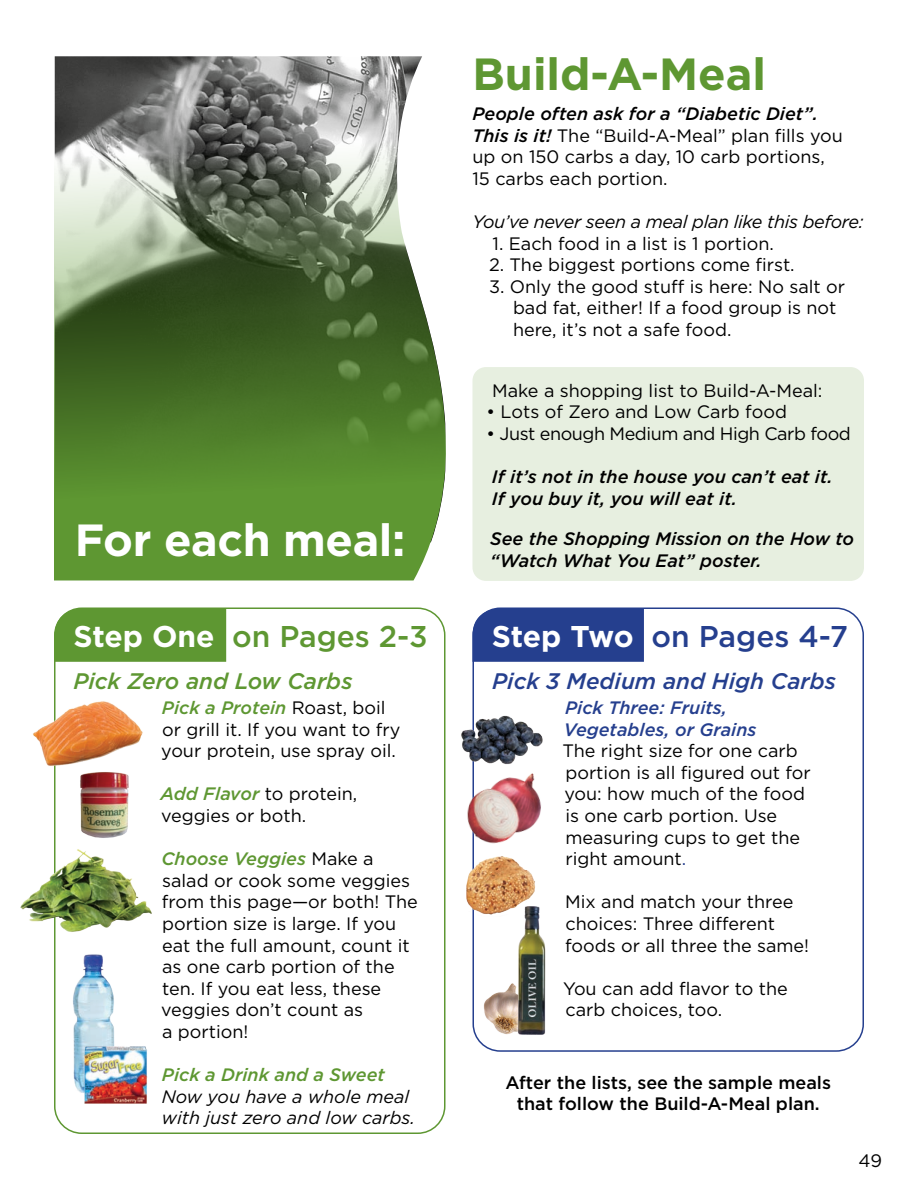
<style>
.page{position:relative;width:918px;height:1188px;background:#fff}
.page>*{position:absolute;margin:0;border:0;box-sizing:border-box;transform-origin:0 0}
.t1{font:700 45px "Gotham";color:#5e9732}
.t2{font:700 45px "Gotham";letter-spacing:-.01em;color:#fff}
.t3{font:500 30px "Gotham";color:#5e9732}
.t4{font:500 30px "Gotham";color:#253f8e}
.t5{font:italic 500 22.5px "Gotham";color:#253f8e}
.t6{font:italic 500 22.5px "Gotham";color:#5e9732}
.t7{font:18px/21.6px "Gotham";color:#000}
.t8{font:italic 500 18px/21.6px "Gotham";color:#000}
.t9{font:500 18px/21.6px "Gotham";color:#000;text-align:center}
.t10{font:italic 18px/21.6px "Gotham";color:#000}
.t11{font:italic 18px "Gotham";letter-spacing:-.02em;color:#000}
.t12{font:italic 500 18px/21.6px "Gotham";color:#253f8e}
.t13{font:18px "Gotham";letter-spacing:-.025em;color:#000}
.t14{font:italic 500 18px "Gotham";color:#5e9732}
.s1{font-weight:500;font-style:italic}
.s2{font-weight:700;color:#fff}
.s3{font-weight:500;font-style:italic;color:#5e9732}
.s4{color:#253f8e}
</style>
<div class="page">
<div style="left:473px;top:608px;width:171px;height:54px;background:#253f8e"></div>
<div style="left:55px;top:608px;width:171px;height:54px;background:#5e9732"></div>
<img style="left:73px;top:954px;width:42px;height:139px">
<div style="left:472px;top:367px;width:392px;height:214px;background:#e7efe0;border-radius:14px"></div>
<svg style="left:54px;top:56px;width:392px;height:525px;background:#6e8959"></svg>
<div style="left:54px;top:608px;width:392px;height:526px;border:2px solid #5e9732;border-radius:27px"></div>
<div style="left:472px;top:608px;width:392px;height:444px;border:2px solid #253f8e;border-radius:27px"></div>
<img style="left:33px;top:687px;width:110px;height:88px">
<img style="left:467px;top:766px;width:74px;height:84px">
<img style="left:83px;top:1045px;width:64px;height:59px">
<img style="left:20px;top:839px;width:132px;height:103px">
<img style="left:76px;top:770px;width:57px;height:68px">
<img style="left:466px;top:852px;width:69px;height:69px">
<img style="left:484px;top:986px;width:26px;height:48px">
<img style="left:510px;top:906px;width:36px;height:129px">
<img style="left:461px;top:713px;width:82px;height:53px">
<p class="t1" style="left:472px;top:44px;width:295px">Build-A-Meal</p>
<p class="t7" style="left:472px;top:102px;width:372px"><span class="s1">People often ask for a “Diabetic Diet”.<br>This is it!</span> The “Build-A-Meal” plan fills you up on 150 carbs a day, 10 carb portions,</p>
<p class="t7" style="left:472px;top:167px;width:197px">15 carbs each portion.</p>
<p class="t11" style="left:472px;top:210px;width:393px">You’ve never seen a meal plan like this before:</p>
<p class="t7" style="left:493px;top:232px;width:283px">1. Each food in a list is 1 portion.</p>
<p class="t7" style="left:489px;top:254px;width:307px">2. The biggest portions come first.</p>
<p class="t7" style="left:513px;top:275px;width:334px;text-indent:-24px">3. Only the good stuff is here: No salt or bad fat, either! If a food group is not here, it’s not a safe food.</p>
<p class="t7" style="left:492px;top:379px;width:332px">Make a shopping list to Build-A-Meal:</p>
<p class="t7" style="left:487px;top:401px;width:302px">• Lots of Zero and Low Carb food</p>
<p class="t13" style="left:487px;top:422px;width:366px">• Just enough Medium and High Carb food</p>
<p class="t8" style="left:492px;top:466px;width:342px">If it’s not in the house you can’t eat it.</p>
<p class="t8" style="left:492px;top:487px;width:246px">If you buy it, you will eat it.</p>
<p class="t2" style="left:75px;top:510px;width:332px">For each meal:</p>
<p class="t8" style="left:490px;top:528px;width:365px">See the Shopping Mission on the How to “Watch What You Eat” poster.</p>
<p class="t3" style="left:73px;top:616px;width:356px"><span class="s2">Step One</span> on Pages 2-3</p>
<p class="t6" style="left:73px;top:666px;width:281px">Pick Zero and Low Carbs</p>
<p class="t7" style="left:161px;top:696px;width:241px"><span class="s3">Pick a Protein</span> Roast, boil or grill it. If you want to fry your protein, use spray oil.</p>
<p class="t7" style="left:161px;top:783px;width:198px"><span class="s3">Add Flavor</span> to protein, veggies or both.</p>
<p class="t7" style="left:161px;top:848px;width:258px"><span class="s3">Choose Veggies</span> Make a salad or cook some veggies from this page—or both! The portion size is large. If you eat the full amount, count it as one carb portion of the ten. If you eat less, these veggies don’t count as</p>
<p class="t7" style="left:162px;top:1020px;width:88px">a portion!</p>
<p class="t14" style="left:162px;top:1063px;width:224px">Pick a Drink and a Sweet</p>
<p class="t10" style="left:162px;top:1085px;width:255px">Now you have a whole meal with just zero and low carbs.</p>
<p class="t4" style="left:492px;top:616px;width:358px"><span class="s2">Step Two</span> on Pages 4-7</p>
<p class="t5" style="left:492px;top:666px;width:345px">Pick 3 Medium and High Carbs</p>
<p class="t12" style="left:564px;top:697px;width:194px">Pick Three: Fruits,<br>Vegetables, or Grains</p>
<p class="t7" style="left:562px;top:740px;width:250px">The right size for one carb portion is all figured out for you: how much of the food is one carb portion. Use measuring cups to get the right amount<span class="s4">.</span></p>
<p class="t7" style="left:565px;top:891px;width:246px">Mix and match your three choices: Three different foods or all three the same!</p>
<p class="t7" style="left:563px;top:977px;width:226px">You can add flavor to the carb choices, too.</p>
<p class="t9" style="left:505px;top:1071px;width:327px">After the lists, see the sample meals that follow the Build-A-Meal plan.</p>
<p class="t7" style="left:859px;top:1149px;width:25px">49</p>
</div>
